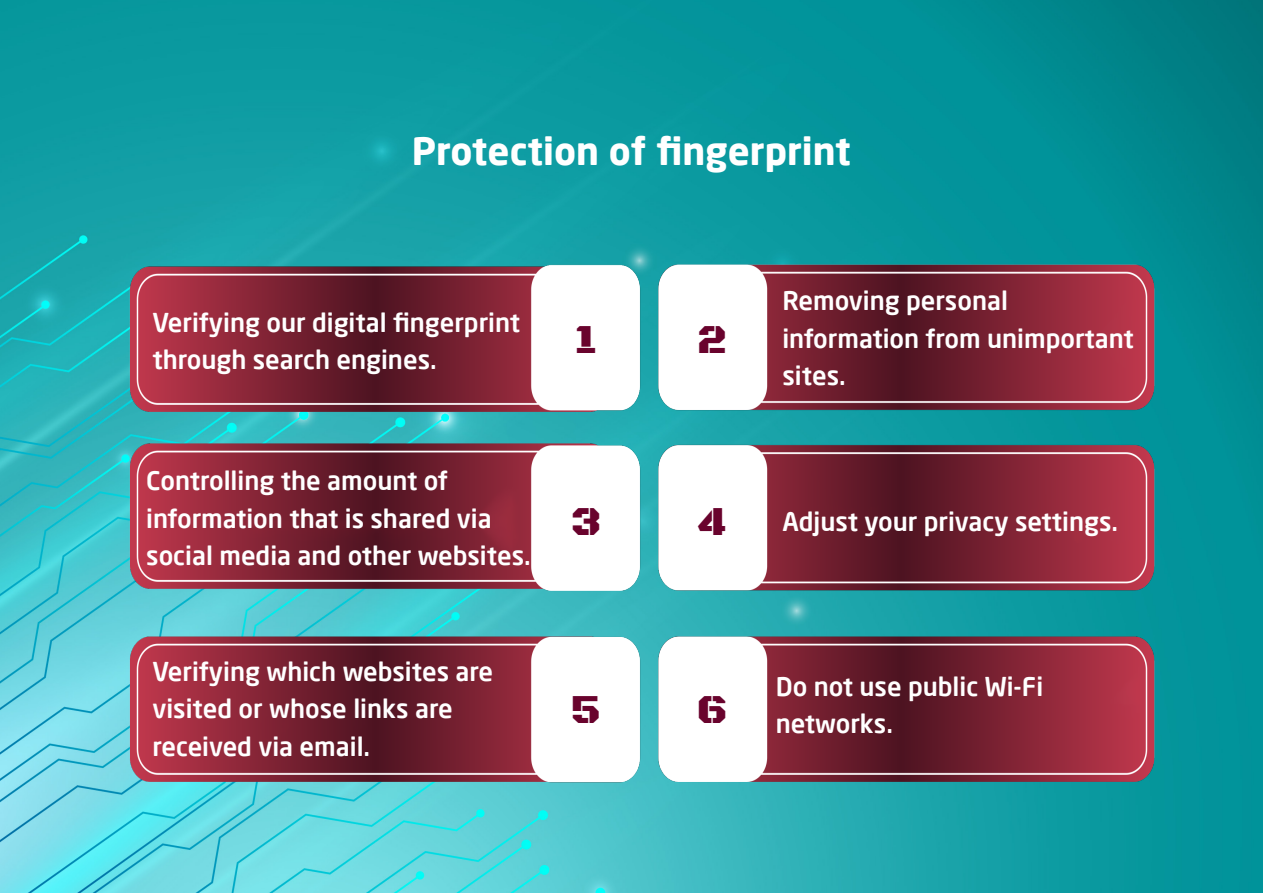
<style>
.page{position:relative;width:1263px;height:893px;background:#fff}
.page>*{position:absolute;margin:0;border:0;box-sizing:border-box;transform-origin:0 0}
.t1{font:42px "Black Ops One";color:#69032d}
.t2{font:700 37.5px "Neo Sans Arabic";color:#fff}
.t3{font:500 25.5px/37.5px "Neo Sans Arabic";color:#fff}
</style>
<div class="page">
<img style="left:0;top:808px;width:1263px;height:85px">
<img style="left:0;top:0;width:1263px;height:808px">
<p class="t2" style="left:412px;top:122px;width:441px">Protection of fingerprint</p>
<p class="t3" style="left:152px;top:304px;width:369px">Verifying our digital fingerprint through search engines.</p>
<p class="t3" style="left:146px;top:462px;width:347px">Controlling the amount of information that is shared via</p>
<p class="t3" style="left:146px;top:537px;width:386px">social media and other websites.</p>
<p class="t3" style="left:152px;top:653px;width:342px">Verifying which websites are visited or whose links are received via email.</p>
<p class="t1" style="left:574px;top:314px;width:25px">1</p>
<p class="t1" style="left:571px;top:497px;width:32px">3</p>
<p class="t1" style="left:571px;top:684px;width:32px">5</p>
<p class="t1" style="left:697px;top:314px;width:32px">2</p>
<p class="t1" style="left:698px;top:497px;width:30px">4</p>
<p class="t3" style="left:782px;top:282px;width:353px">Removing personal information from unimportant sites.</p>
<p class="t3" style="left:782px;top:503px;width:337px">Adjust your privacy settings.</p>
<p class="t1" style="left:697px;top:684px;width:32px">6</p>
<p class="t3" style="left:776px;top:668px;width:269px">Do not use public Wi-Fi</p>
<p class="t3" style="left:776px;top:706px;width:119px">networks.</p>
</div>
